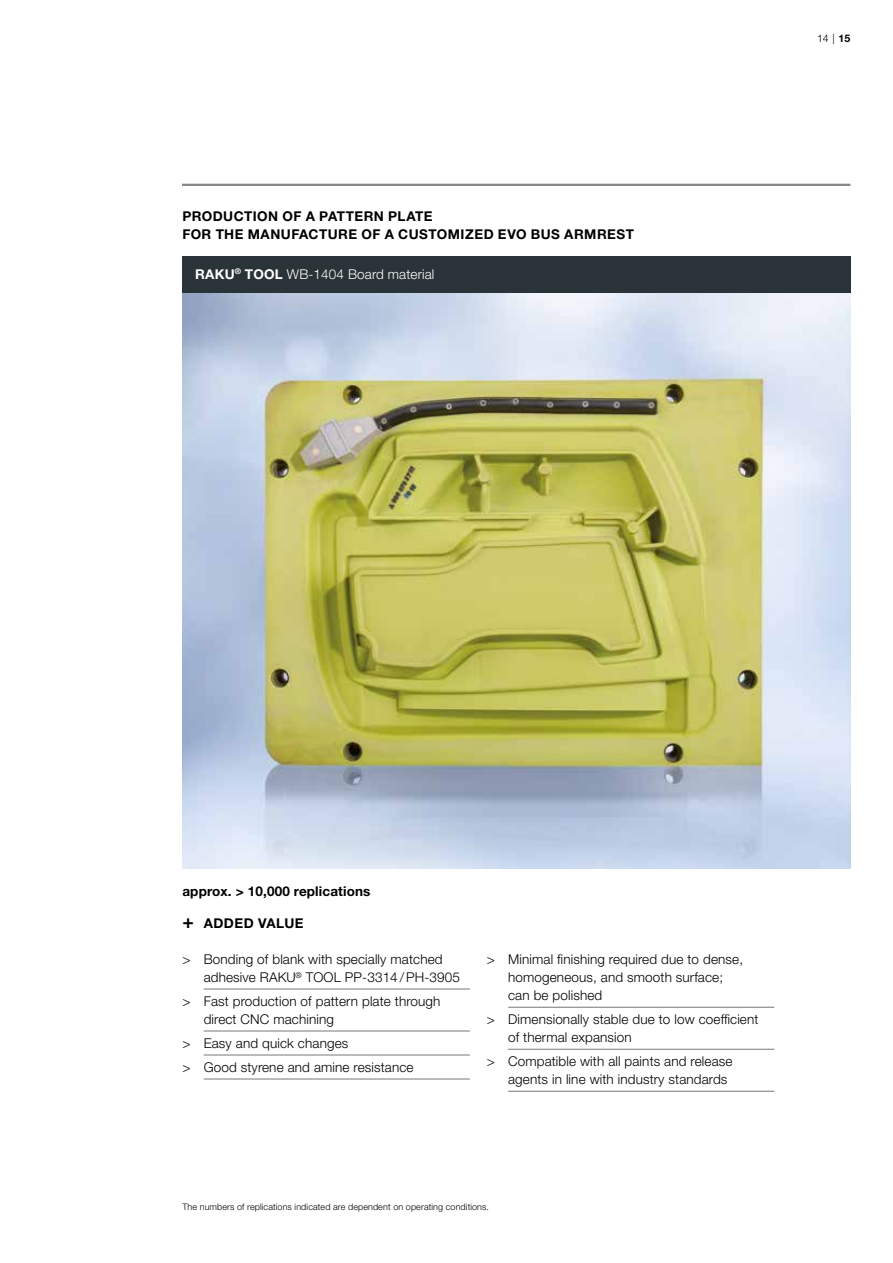
<style>
.page{position:relative;width:893px;height:1263px;background:#fff}
.page>*{position:absolute;margin:0;border:0;box-sizing:border-box;transform-origin:0 0}
.t1{font:300 13.5px/18px "Helvetica Neue LT Std";letter-spacing:.01em;color:#000}
.t2{font:700 13.5px/18px "Helvetica Neue LT Std";letter-spacing:.03em;color:#000}
.t3{font:300 13.5px "Helvetica Neue LT Std";letter-spacing:.01em;color:#fff}
.t4{font:700 13.5px "Helvetica Neue LT Std";letter-spacing:.01em;color:#000}
.t5{font:300 10.5px "Helvetica Neue LT Std";color:#000}
.t6{font:300 9px "Helvetica Neue LT Std";letter-spacing:.01em;color:#000}
.s1{font-weight:700}
.s2{font-size:19.05px}
</style>
<div class="page">
<img style="left:182px;top:292px;width:668px;height:576px">
<hr style="left:204px;top:988px;width:266px;height:1px;background:#878787">
<hr style="left:204px;top:1030px;width:266px;height:1px;background:#878787">
<hr style="left:204px;top:1054px;width:266px;height:1px;background:#878787">
<hr style="left:204px;top:1078px;width:266px;height:1px;background:#878787">
<hr style="left:508px;top:1007px;width:266px;height:1px;background:#878787">
<hr style="left:508px;top:1049px;width:266px;height:1px;background:#878787">
<hr style="left:508px;top:1091px;width:266px;height:1px;background:#878787">
<hr style="left:182px;top:184px;width:668px;height:2px;background:#878787">
<div style="left:182px;top:256px;width:668px;height:36px;background:#2a3338"></div>
<p class="t2" style="left:182px;top:206px;width:453px">PRODUCTION OF A PATTERN PLATE<br>FOR THE MANUFACTURE OF A CUSTOMIZED EVO BUS ARMREST</p>
<p class="t3" style="left:195px;top:266px;width:241px"><span class="s1">RAKU</span><sup>®</sup> <span class="s1">TOOL</span> WB-1404 Board material</p>
<p class="t5" style="left:817px;top:31px;width:35px">14 | <span class="s1">15</span></p>
<p class="t4" style="left:182px;top:882px;width:190px">approx. &gt; 10,000 replications</p>
<p class="t2" style="left:182px;top:914px;width:123px"><span class="s2">+</span> ADDED VALUE</p>
<p class="t1" style="left:204px;top:950px;width:258px;text-indent:-21px">&gt; Bonding of blank with specially matched adhesive RAKU<sup>®</sup> TOOL PP-3314 /PH-3905</p>
<p class="t1" style="left:204px;top:992px;width:238px;text-indent:-21px">&gt; Fast production of pattern plate through direct CNC machining</p>
<p class="t1" style="left:182px;top:1031px;width:233px;line-height:24px">&gt; Easy and quick changes<br>&gt; Good styrene and amine resistance</p>
<p class="t1" style="left:508px;top:950px;width:236px;text-indent:-21px">&gt; Minimal finishing required due to dense, homogeneous, and smooth surface; can be polished</p>
<p class="t1" style="left:508px;top:1010px;width:252px;text-indent:-21px">&gt; Dimensionally stable due to low coefficient of thermal expansion</p>
<p class="t1" style="left:508px;top:1052px;width:226px;text-indent:-21px">&gt; Compatible with all paints and release agents in line with industry standards</p>
<p class="t6" style="left:182px;top:1201px;width:308px">The numbers of replications indicated are dependent on operating conditions.</p>
</div>
